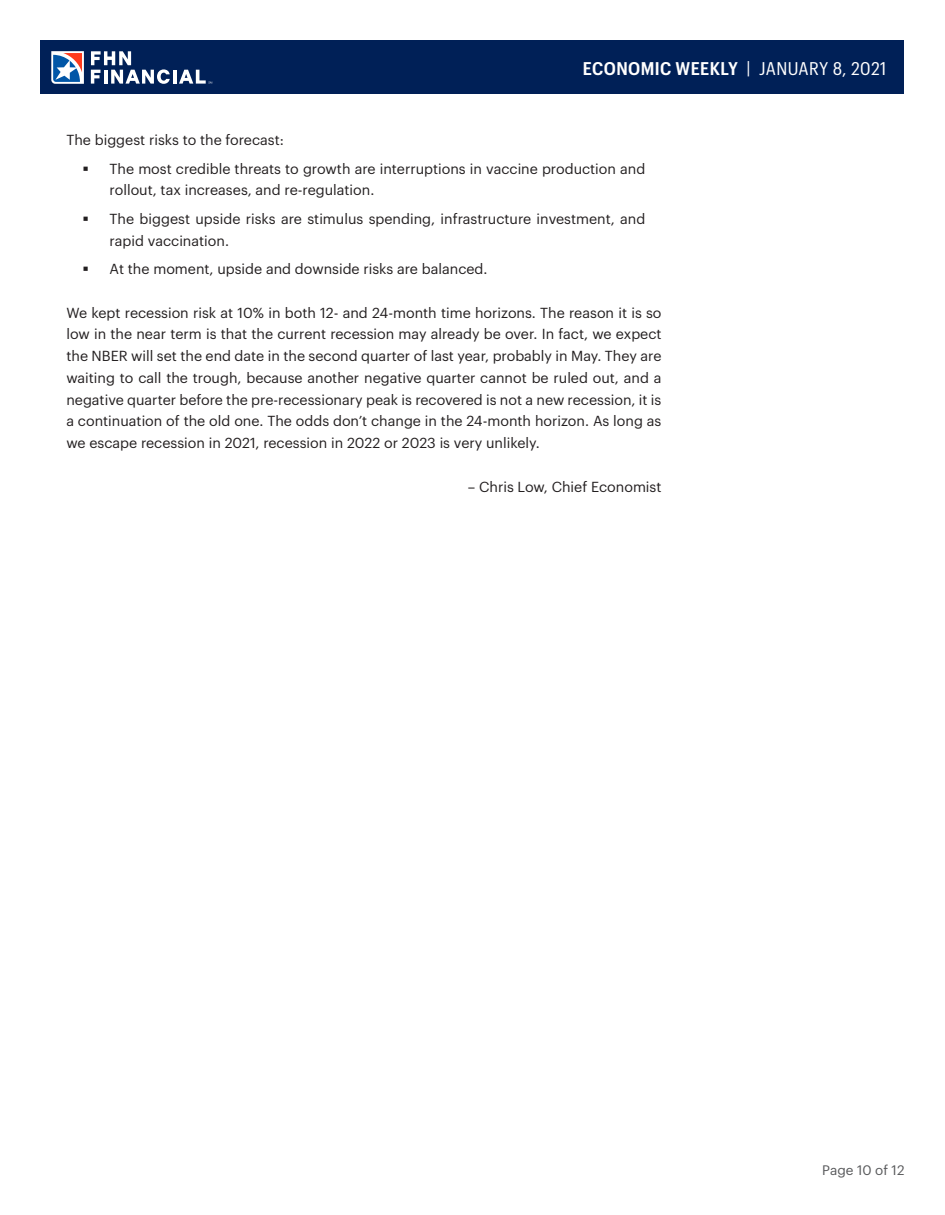
<style>
.page{position:relative;width:945px;height:1215px;background:#fff}
.page>*{position:absolute;margin:0;border:0;box-sizing:border-box;transform-origin:0 0}
.t1{font:600 18px "Graphik Compact";letter-spacing:.025em;color:#fff}
.t2{font:14.25px/21.8px "Graphik";color:#231f20}
.t3{font:13.5px "Graphik";color:#57585a}
.s1{font-weight:400}
</style>
<div class="page">
<div style="left:40px;top:40px;width:864px;height:54px;background:#002057"></div>
<hr style="left:173px;top:70px;width:4px;height:14px;background:#fff">
<svg style="left:91px;top:51px;width:79px;height:33px"></svg>
<svg style="left:179px;top:70px;width:33px;height:14px"></svg>
<svg style="left:51px;top:51px;width:33px;height:33px"></svg>
<p class="t1" style="left:583px;top:55px;width:305px">ECONOMIC WEEKLY <span class="s1">| JANUARY 8, 2021</span></p>
<p class="t2" style="left:66px;top:128px;width:219px">The biggest risks to the forecast:</p>
<p class="t2" style="left:110px;top:156px;width:537px">The most credible threats to growth are interruptions in vaccine production and rollout, tax increases, and re-regulation.</p>
<p class="t2" style="left:110px;top:207px;width:537px">The biggest upside risks are stimulus spending, infrastructure investment, and rapid vaccination.</p>
<p class="t2" style="left:110px;top:257px;width:379px">At the moment, upside and downside risks are balanced.</p>
<p class="t2" style="left:66px;top:300px;width:597px;text-align:justify">We kept recession risk at 10% in both 12- and 24-month time horizons. The reason it is so low in the near term is that the current recession may already be over. In fact, we expect the NBER will set the end date in the second quarter of last year, probably in May. They are waiting to call the trough, because another negative quarter cannot be ruled out, and a negative quarter before the pre-recessionary peak is recovered is not a new recession, it is a continuation of the old one. The odds don’t change in the 24-month horizon. As long as we escape recession in 2021, recession in 2022 or 2023 is very unlikely.</p>
<p class="t2" style="left:468px;top:474px;width:195px">– Chris Low, Chief Economist</p>
<p class="t3" style="left:822px;top:1159px;width:84px">Page 10 of 12</p>
</div>
